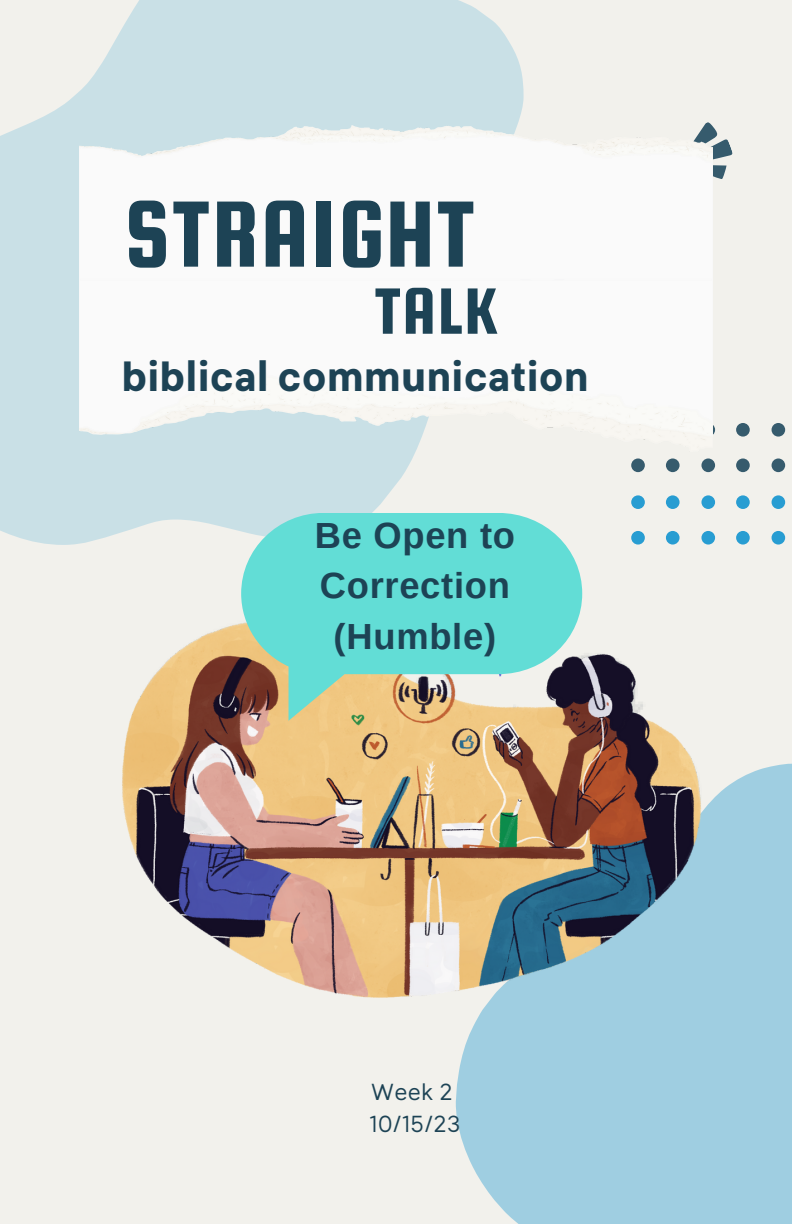
<style>
.page{position:relative;width:792px;height:1224px;background:#f2f1ec}
.page>*{position:absolute;margin:0;border:0;box-sizing:border-box;transform-origin:0 0}
.t1{font:100.6px "Squada One";letter-spacing:.02em;color:#1d4355}
.t2{font:70px "Squada One";color:#1d4355}
.t3{font:700 40.5px "Klima";letter-spacing:.02em;color:#1d4355}
.t4{font:700 36.3px/50.2px "Arimo";letter-spacing:.02em;color:#1d4355;text-align:center}
.t5{font:22.8px "Klima";letter-spacing:.015em;color:#1d4355}
</style>
<div class="page">
<svg style="left:0;top:0;width:524px;height:545px;fill:#c9e0e6"></svg>
<div style="left:455px;top:763px;width:337px;height:461px;background:#9fcee1"></div>
<img style="left:122px;top:589px;width:580px;height:409px">
<svg style="left:241px;top:513px;width:341px;height:161px;background:#6ddbd3"></svg>
<div style="left:701px;top:423px;width:14px;height:14px;background:#365b6d;border-radius:50%"></div>
<div style="left:701px;top:458px;width:14px;height:14px;background:#365b6d;border-radius:50%"></div>
<div style="left:736px;top:423px;width:14px;height:14px;background:#365b6d;border-radius:50%"></div>
<div style="left:736px;top:458px;width:14px;height:14px;background:#365b6d;border-radius:50%"></div>
<div style="left:631px;top:458px;width:14px;height:14px;background:#365b6d;border-radius:50%"></div>
<div style="left:666px;top:458px;width:14px;height:14px;background:#365b6d;border-radius:50%"></div>
<div style="left:772px;top:423px;width:13px;height:14px;background:#365b6d;border-radius:50%"></div>
<div style="left:772px;top:458px;width:13px;height:14px;background:#365b6d;border-radius:50%"></div>
<div style="left:701px;top:495px;width:14px;height:14px;background:#289dd2;border-radius:50%"></div>
<div style="left:701px;top:531px;width:14px;height:14px;background:#289dd2;border-radius:50%"></div>
<div style="left:736px;top:495px;width:14px;height:14px;background:#289dd2;border-radius:50%"></div>
<div style="left:736px;top:531px;width:14px;height:14px;background:#289dd2;border-radius:50%"></div>
<div style="left:631px;top:495px;width:14px;height:14px;background:#289dd2;border-radius:50%"></div>
<div style="left:631px;top:531px;width:14px;height:14px;background:#289dd2;border-radius:50%"></div>
<div style="left:666px;top:495px;width:14px;height:14px;background:#289dd2;border-radius:50%"></div>
<div style="left:666px;top:531px;width:14px;height:14px;background:#289dd2;border-radius:50%"></div>
<div style="left:772px;top:495px;width:13px;height:14px;background:#289dd2;border-radius:50%"></div>
<div style="left:772px;top:531px;width:13px;height:14px;background:#289dd2;border-radius:50%"></div>
<svg style="left:704px;top:122px;width:29px;height:57px"></svg>
<img style="left:79px;top:126px;width:634px;height:326px">
<p class="t1" style="left:124px;top:180px;width:352px">STRAIGHT</p>
<p class="t2" style="left:375px;top:273px;width:124px">TALK</p>
<p class="t3" style="left:122px;top:360px;width:468px">biblical communication</p>
<p class="t4" style="left:315px;top:510px;width:202px">Be Open to<br>Correction (Humble)</p>
<p class="t5" style="left:371px;top:1083px;width:83px">Week 2</p>
<p class="t5" style="left:369px;top:1114px;width:92px">10/15/23</p>
</div>
